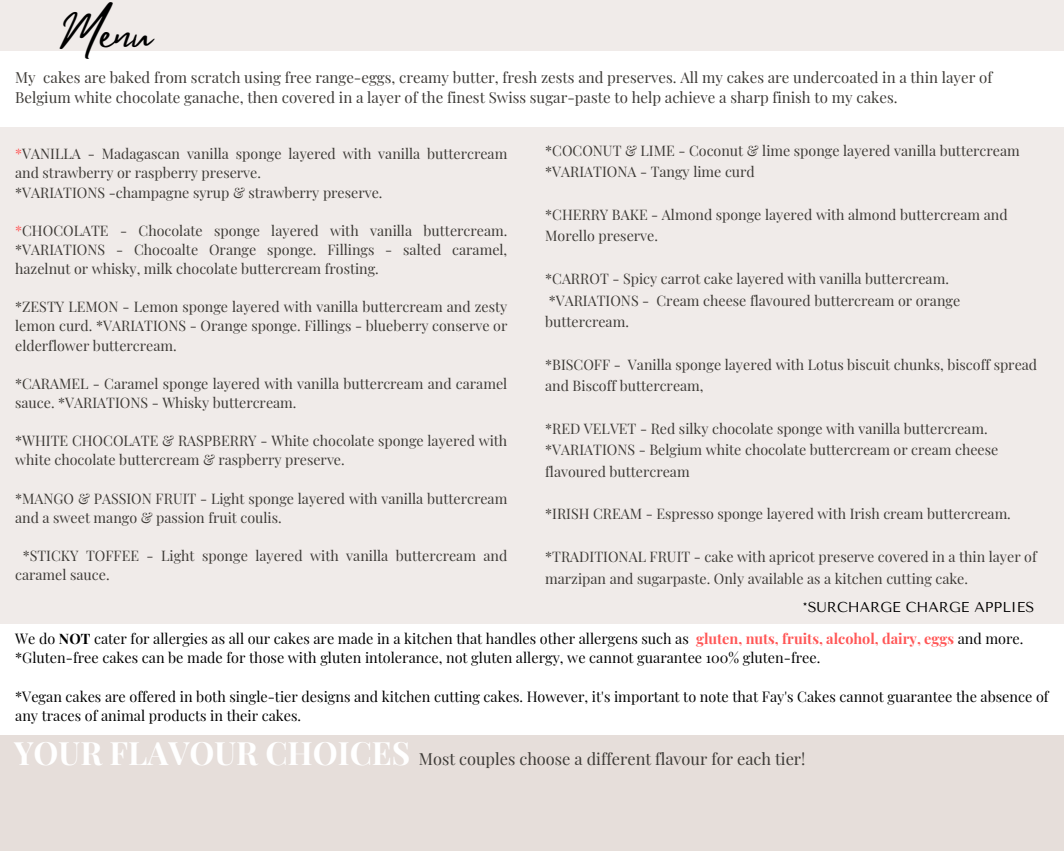
<style>
.page{position:relative;width:1064px;height:851px;background:#fff}
.page>*{position:absolute;margin:0;border:0;box-sizing:border-box;transform-origin:0 0}
.t1{font:47.1px "Mistrully";color:#000}
.t2{font:16.35px "Playfair Display";color:#3d3a36}
.t3{font:15px/20.2px "Playfair Display";color:#3d3a36}
.t4{font:14.4px/19.2px "Playfair Display";color:#000}
.t5{font:14.25px/19.2px "Playfair Display";color:#3d3a36}
.t6{font:14.25px "Tenor Sans";color:#000}
.s1{color:#ff5757}
.s2{font-weight:700}
.s3{font-weight:700;color:#ff5757}
.s4{font-family:"Playfair Display SC";font-weight:700;font-size:31.5px;color:#fff}
</style>
<div class="page">
<div style="left:0;top:0;width:1063px;height:850px;background:#f0ebe9"></div>
<div style="left:0;top:718px;width:1063px;height:132px;background:#e6deda"></div>
<div style="left:0;top:624px;width:1063px;height:110px;background:#fff"></div>
<div style="left:0;top:51px;width:1063px;height:75px;background:#fff"></div>
<h1 class="t1" style="left:61px;top:-4px;width:92px">Menu</h1>
<p class="t3" style="left:15px;top:67px;width:978px">My cakes are baked from scratch using free range-eggs, creamy butter, fresh zests and preserves. All my cakes are undercoated in a thin layer of<br>Belgium white chocolate ganache, then covered in a layer of the finest Swiss sugar-paste to help achieve a sharp finish to my cakes.</p>
<p class="t5" style="left:545px;top:139px;width:476px;line-height:21.3px">*COCONUT &amp; LIME - Coconut &amp; lime sponge layered vanilla buttercream *VARIATIONA - Tangy lime curd</p>
<p class="t5" style="left:545px;top:203px;width:464px;line-height:21.3px">*CHERRY BAKE - Almond sponge layered with almond buttercream and<br>Morello preserve.</p>
<p class="t5" style="left:545px;top:267px;width:416px;line-height:21.3px">*CARROT - Spicy carrot cake layered with vanilla buttercream. *VARIATIONS - Cream cheese flavoured buttercream or orange buttercream.</p>
<p class="t5" style="left:545px;top:353px;width:493px;line-height:21.3px">*BISCOFF - Vanilla sponge layered with Lotus biscuit chunks, biscoff spread and Biscoff buttercream,</p>
<p class="t5" style="left:545px;top:417px;width:454px;line-height:21.3px">*RED VELVET - Red silky chocolate sponge with vanilla buttercream. *VARIATIONS - Belgium white chocolate buttercream or cream cheese flavoured buttercream</p>
<p class="t5" style="left:545px;top:504px;width:467px">*IRISH CREAM - Espresso sponge layered with Irish cream buttercream.</p>
<p class="t5" style="left:545px;top:545px;width:493px;line-height:21.3px">*TRADITIONAL FRUIT - cake with apricot preserve covered in a thin layer of marzipan and sugarpaste. Only available as a kitchen cutting cake.</p>
<p class="t5" style="left:15px;top:144px;width:493px"><span class="s1">*</span>VANILLA - Madagascan vanilla sponge layered with vanilla buttercream and strawberry or raspberry preserve.<br>*VARIATIONS -champagne syrup &amp; strawberry preserve.</p>
<p class="t5" style="left:15px;top:220px;width:493px;text-align:justify"><span class="s1">*</span>CHOCOLATE - Chocolate sponge layered with vanilla buttercream. *VARIATIONS - Chocoalte Orange sponge. Fillings - salted caramel, hazelnut or whisky, milk chocolate buttercream frosting.</p>
<p class="t5" style="left:15px;top:297px;width:493px;text-align:justify">*ZESTY LEMON - Lemon sponge layered with vanilla buttercream and zesty lemon curd. *VARIATIONS - Orange sponge. Fillings - blueberry conserve or elderflower buttercream.</p>
<p class="t5" style="left:15px;top:373px;width:493px">*CARAMEL - Caramel sponge layered with vanilla buttercream and caramel sauce. *VARIATIONS - Whisky buttercream.</p>
<p class="t5" style="left:15px;top:431px;width:493px">*WHITE CHOCOLATE &amp; RASPBERRY - White chocolate sponge layered with white chocolate buttercream &amp; raspberry preserve.</p>
<p class="t5" style="left:15px;top:488px;width:493px">*MANGO &amp; PASSION FRUIT - Light sponge layered with vanilla buttercream and a sweet mango &amp; passion fruit coulis.</p>
<p class="t5" style="left:15px;top:545px;width:493px;text-indent:7px">*STICKY TOFFEE - Light sponge layered with vanilla buttercream and caramel sauce.</p>
<p class="t6" style="left:802px;top:599px;width:233px">*SURCHARGE CHARGE APPLIES</p>
<p class="t4" style="left:15px;top:628px;width:1009px">We do <span class="s2">NOT</span> cater for allergies as all our cakes are made in a kitchen that handles other allergens such as <span class="s3">gluten, nuts, fruits, alcohol, dairy, eggs</span> and more. *Gluten-free cakes can be made for those with gluten intolerance, not gluten allergy, we cannot guarantee 100% gluten-free.</p>
<p class="t4" style="left:15px;top:686px;width:1034px">*Vegan cakes are offered in both single-tier designs and kitchen cutting cakes. However, it's important to note that Fay's Cakes cannot guarantee the absence of any traces of animal products in their cakes.</p>
<p class="t2" style="left:14px;top:747px;width:792px"><span class="s4">YOUR FLAVOUR CHOICES</span> Most couples choose a different flavour for each tier!</p>
</div>
